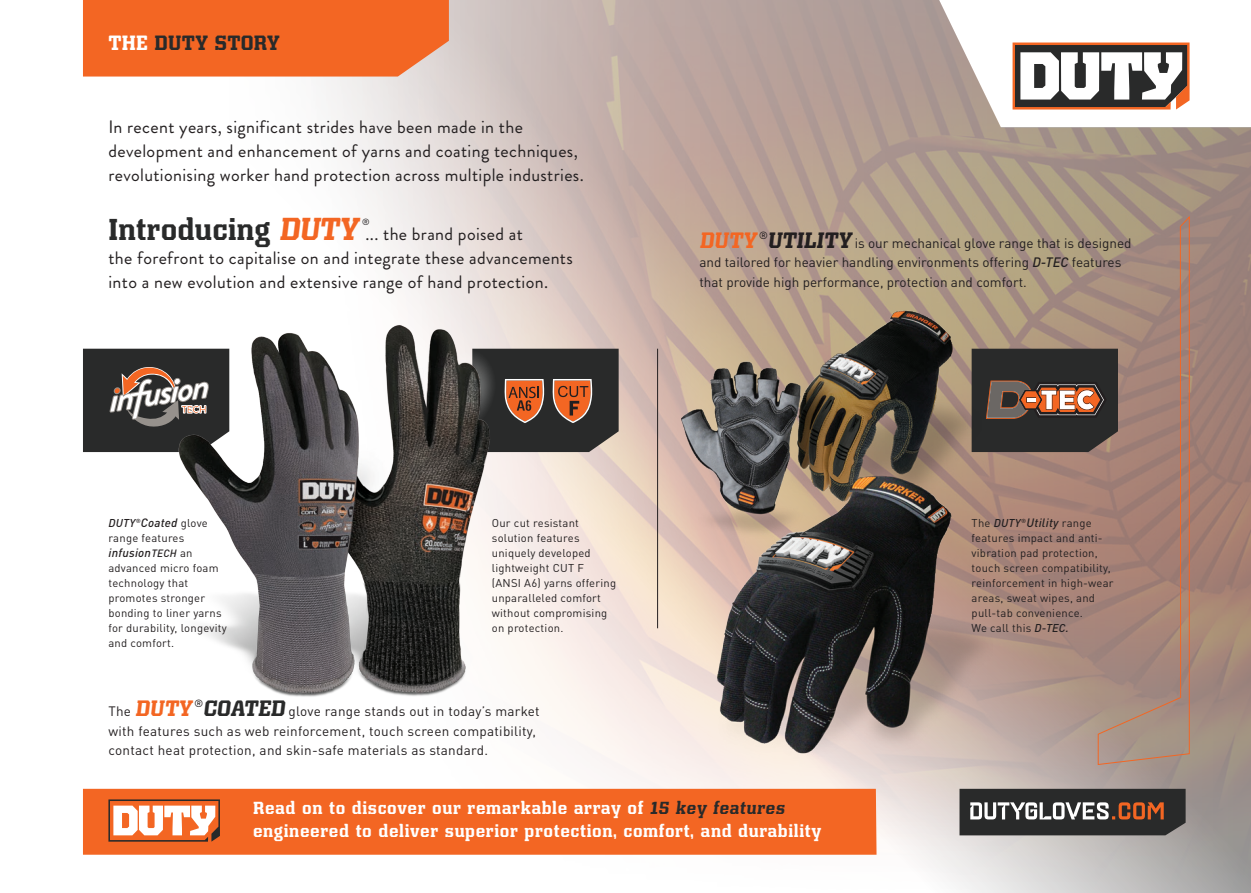
<style>
.page{position:relative;width:1251px;height:893px;background:#fff}
.page>*{position:absolute;margin:0;border:0;box-sizing:border-box;transform-origin:0 0}
.t1{font:700 28.5px "Kairos Pro";letter-spacing:.01em;color:#292a2a;scale:.9 1}
.t2{font:700 19.5px "Kairos Pro";letter-spacing:.01em;color:#292a2a;scale:.9 1}
.t3{font:18px/24px "Brandon Grotesque";letter-spacing:.02em;color:#231f20}
.t4{font:700 16.5px/23.2px "Kairos Pro";letter-spacing:.04em;color:#fff;scale:.9 1}
.t5{font:13.5px/19.5px "DIN Pro";letter-spacing:.02em;color:#231f20}
.t6{font:13.5px/19.5px "DIN Pro";color:#231f20}
.t7{font:italic 500 12px "DIN Pro";letter-spacing:.02em;color:#231f20}
.t8{font:11.25px/15px "DIN Pro";letter-spacing:.02em;color:#231f20}
.t9{font:9px "Brandon Grotesque";color:#231f20}
.s1{color:#fff}
.s2{font-size:30px;color:#f36623}
.s3{font-family:"Kairos Pro";font-weight:700;font-size:21px;color:#f36623}
.s4{font-family:"Kairos Pro";font-weight:700;font-size:21px}
.s5{font-weight:500;font-style:italic}
.s6{font-size:11.25px}
.s7{font-weight:400;font-style:normal;font-size:11.25px}
.s8{font-size:10.5px}
.s9{font-family:"Kairos Pro";font-weight:700;font-size:21px;color:#292a2a}
.s10{font-weight:500;font-style:italic;font-size:12px}
.s11{color:#292a2a}
</style>
<div class="page">
<img style="left:83px;top:0;width:1167px;height:893px">
<div style="left:83px;top:0;width:366px;height:77px;background:#f36623"></div>
<div style="left:83px;top:789px;width:793px;height:66px;background:#f36623"></div>
<img style="left:160px;top:322px;width:385px;height:385px">
<svg style="left:83px;top:349px;width:146px;height:103px;background:#494542"></svg>
<svg style="left:108px;top:799px;width:112px;height:43px"></svg>
<svg style="left:472px;top:349px;width:146px;height:103px;background:#4f3d33"></svg>
<svg style="left:959px;top:789px;width:226px;height:46px;background:#4b4643"></svg>
<svg style="left:1012px;top:43px;width:177px;height:67px"></svg>
<svg style="left:1097px;top:216px;width:92px;height:549px;background:#a4867a"></svg>
<hr style="left:657px;top:349px;width:1px;height:279px;background:#231f20">
<img style="left:680px;top:266px;width:311px;height:538px">
<svg style="left:971px;top:349px;width:146px;height:103px;background:#473c37"></svg>
<h2 class="t2" style="left:108px;top:29px;width:192px"><span class="s1">THE</span> DUTY STORY</h2>
<h3 class="t3" style="left:108px;top:115px;width:476px">In recent years, significant strides have been made in the development and enhancement of yarns and coating techniques, revolutionising worker hand protection across multiple industries.</h3>
<h1 class="t1" style="left:108px;top:210px;width:284px">Introducing <span class="s2">DUTY</span></h1>
<p class="t9" style="left:362px;top:216px;width:9px">®</p>
<h3 class="t3" style="left:108px;top:222px;width:466px;text-indent:257px">... the brand poised at<br>the forefront to capitalise on and integrate these advancements into a new evolution and extensive range of hand protection.</h3>
<p class="t6" style="left:699px;top:232px;width:433px"><span class="s3">DUTY</span><sup>®</sup><span class="s4">UTILITY</span> is our mechanical glove range that is designed and tailored for heavier handling environments offering <span class="s5">D-TEC</span> features that provide high performance, protection and comfort.</p>
<p class="t7" style="left:108px;top:513px;width:101px"><span class="s6">DUTY</span><sup>®</sup>Coated <span class="s7">glove</span></p>
<p class="t8" style="left:108px;top:530px;width:77px">range features</p>
<p class="t7" style="left:108px;top:543px;width:86px">infusion<span class="s8">TECH</span> <span class="s7">an</span></p>
<p class="t8" style="left:108px;top:560px;width:120px">advanced micro foam technology that promotes stronger bonding to liner yarns for durability, longevity and comfort.</p>
<p class="t8" style="left:492px;top:515px;width:126px">Our cut resistant solution features uniquely developed lightweight CUT F<br>(ANSI A6) yarns offering unparalleled comfort without compromising on protection.</p>
<p class="t5" style="left:108px;top:700px;width:433px">The <span class="s3">DUTY</span><sup>®</sup><span class="s9">COATED</span> glove range stands out in today’s market with features such as web reinforcement, touch screen compatibility, contact heat protection, and skin-safe materials as standard.</p>
<p class="t8" style="left:971px;top:515px;width:143px">The <span class="s5">DUTY</span><sup>®</sup><span class="s10">Utility</span> range features impact and anti&shy;vibration pad protection, touch screen compatibility, reinforcement in high-wear areas, sweat wipes, and pull-tab convenience.<br>We call this <span class="s5">D-TEC.</span></p>
<h3 class="t4" style="left:253px;top:796px;width:632px">Read on to discover our remarkable array of <span class="s11">15 key features </span>engineered to deliver superior protection, comfort, and durability</h3>
</div>
